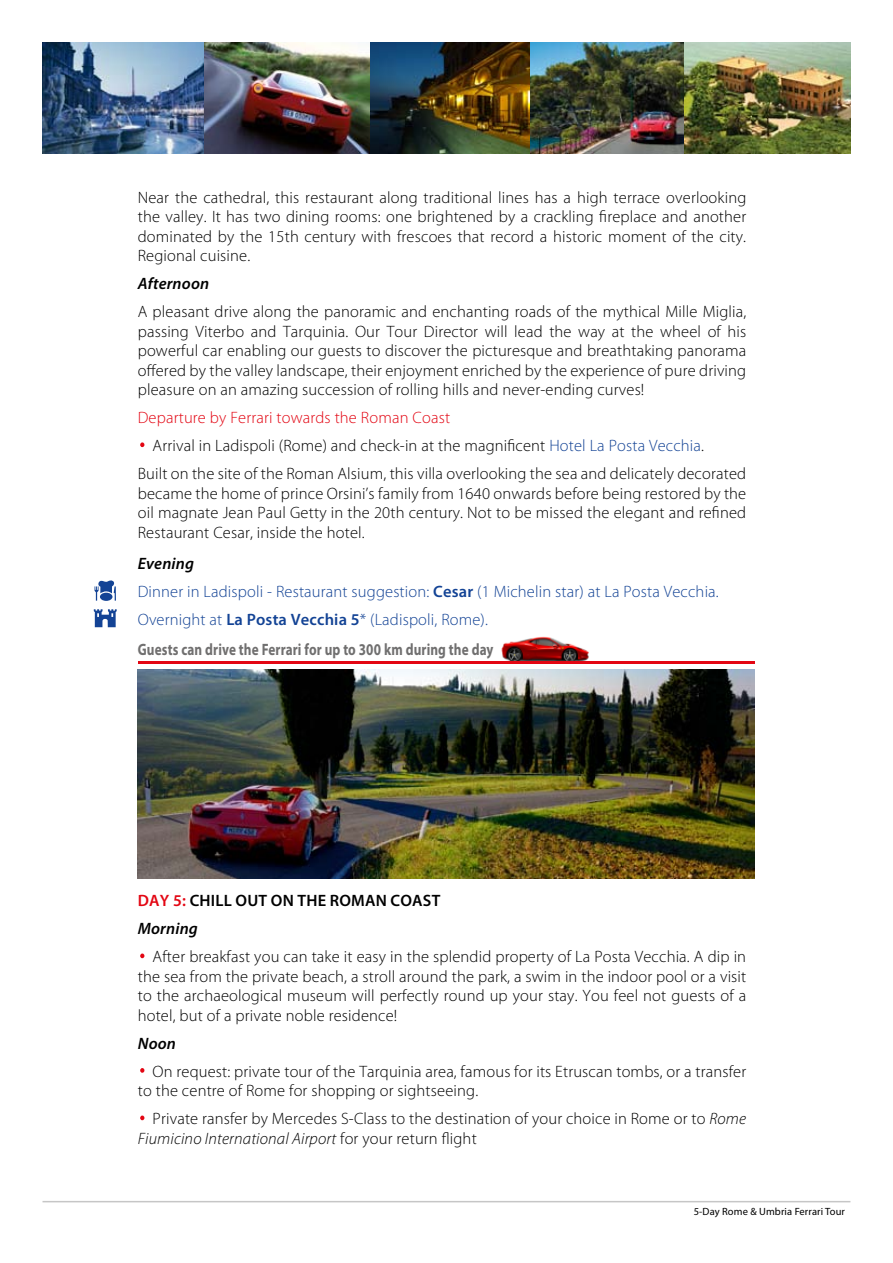
<style>
.page{position:relative;width:893px;height:1263px;background:#fff}
.page>*{position:absolute;margin:0;border:0;box-sizing:border-box;transform-origin:0 0}
.t1{font:300 52.5px "Myriad Pro";color:#e30613}
.t2{font:300 16.5px/19.5px "Myriad Pro";letter-spacing:.01em;color:#000;text-align:justify}
.t3{font:300 16.5px/28px "Myriad Pro";letter-spacing:.01em;color:#134395}
.t4{font:700 16.5px "Myriad Pro";letter-spacing:.01em;color:#706f6f;scale:.8 1}
.t5{font:300 16.5px "Myriad Pro";letter-spacing:.01em;color:#e30613}
.t6{font:600 16.5px/28px "Myriad Pro";letter-spacing:.01em;color:#000}
.t7{font:italic 600 16.5px "Myriad Pro";letter-spacing:.01em;color:#000}
.t8{font:10.5px "Myriad Pro";letter-spacing:.01em;color:#000}
.s1{color:#134395}
.s2{font-weight:600;font-style:italic;color:#000}
.s3{font-weight:600}
.s4{color:#e30613}
.s5{font-style:italic}
</style>
<div class="page">
<hr style="left:43px;top:1201px;width:807px;height:1px;background:#c6c6c6">
<img style="left:529px;top:43px;width:156px;height:110px">
<img style="left:43px;top:43px;width:161px;height:110px">
<img style="left:370px;top:43px;width:159px;height:110px">
<img style="left:204px;top:43px;width:166px;height:110px">
<img style="left:685px;top:43px;width:165px;height:110px">
<svg style="left:95px;top:580px;width:21px;height:21px"></svg>
<svg style="left:94px;top:609px;width:23px;height:18px"></svg>
<img style="left:138px;top:670px;width:617px;height:208px">
<img style="left:501px;top:636px;width:88px;height:25px">
<hr style="left:138px;top:661px;width:616px;height:2px;background:#e30613">
<p class="t2" style="left:138px;top:188px;width:610px">Near the cathedral, this restaurant along traditional lines has a high terrace overlooking the valley. It has two dining rooms: one brightened by a crackling fireplace and another dominated by the 15th century with frescoes that record a historic moment of the city.<br>Regional cuisine.</p>
<p class="t7" style="left:138px;top:275px;width:73px">Afternoon</p>
<p class="t2" style="left:138px;top:302px;width:610px">A pleasant drive along the panoramic and enchanting roads of the mythical Mille Miglia, passing Viterbo and Tarquinia. Our Tour Director will lead the way at the wheel of his powerful car enabling our guests to discover the picturesque and breathtaking panorama offered by the valley landscape, their enjoyment enriched by the experience of pure driving pleasure on an amazing succession of rolling hills and never-ending curves!</p>
<p class="t5" style="left:138px;top:409px;width:314px">Departure by Ferrari towards the Roman Coast</p>
<h1 class="t1" style="left:138px;top:412px;width:11px">·</h1>
<p class="t2" style="left:138px;top:432px;width:610px;line-height:28px;text-indent:15px">Arrival in Ladispoli (Rome) and check-in at the magnificent <span class="s1">Hotel La Posta Vecchia</span>.<br>Built on the site of the Roman Alsium, this villa overlooking the sea and delicately decorated</p>
<p class="t2" style="left:138px;top:484px;width:610px">became the home of prince Orsini’s family from 1640 onwards before being restored by the oil magnate Jean Paul Getty in the 20th century. Not to be missed the elegant and refined Restaurant Cesar, inside the hotel.</p>
<p class="t3" style="left:138px;top:549px;width:582px"><span class="s2">Evening<br></span>Dinner in Ladispoli - Restaurant suggestion: <span class="s3">Cesar</span> (1 Michelin star) at La Posta Vecchia.<br>Overnight at <span class="s3">La Posta Vecchia 5</span>* (Ladispoli, Rome).</p>
<p class="t4" style="left:138px;top:640px;width:446px">Guests can drive the Ferrari for up to 300 km during the day</p>
<p class="t6" style="left:138px;top:887px;width:304px"><span class="s4">DAY 5:</span> CHILL OUT ON THE ROMAN COAST<br><span class="s5">Morning</span></p>
<h1 class="t1" style="left:138px;top:923px;width:11px">·</h1>
<p class="t2" style="left:138px;top:947px;width:610px;text-indent:15px">After breakfast you can take it easy in the splendid property of La Posta Vecchia. A dip in the sea from the private beach, a stroll around the park, a swim in the indoor pool or a visit to the archaeological museum will perfectly round up your stay. You feel not guests of a hotel, but of a private noble residence!</p>
<p class="t7" style="left:138px;top:1034px;width:40px">Noon</p>
<h1 class="t1" style="left:138px;top:1038px;width:11px">·</h1>
<p class="t2" style="left:138px;top:1062px;width:610px;text-indent:15px">On request: private tour of the Tarquinia area, famous for its Etruscan tombs, or a transfer to the centre of Rome for shopping or sightseeing.</p>
<h1 class="t1" style="left:138px;top:1085px;width:11px">·</h1>
<p class="t2" style="left:138px;top:1109px;width:610px;text-indent:15px">Private ransfer by Mercedes S-Class to the destination of your choice in Rome or to <span class="s5">Rome<br>Fiumicino International Airport</span> for your return flight</p>
<p class="t8" style="left:694px;top:1205px;width:153px">5-Day Rome &amp; Umbria Ferrari Tour</p>
</div>
